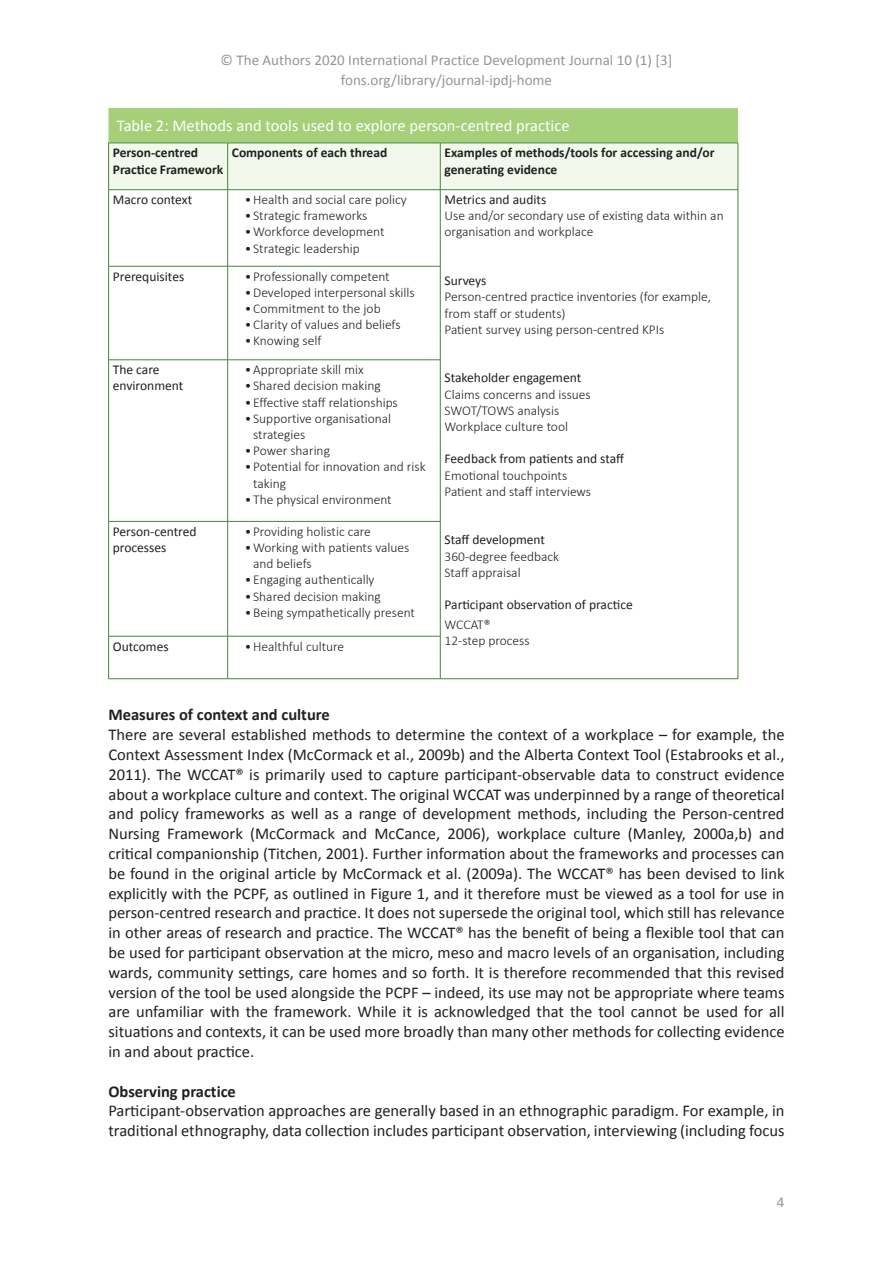
<style>
.page{position:relative;width:893px;height:1263px;background:#fff}
.page>*{position:absolute;margin:0;border:0;box-sizing:border-box;transform-origin:0 0}
.t1{font:16.5px/19.8px "Calibri";color:#231f20;text-align:justify}
.t2{font:16.5px "Calibri";color:#fff}
.t3{font:700 16.5px "Calibri";color:#231f20}
.t4{font:15px/19.8px "Calibri";color:#939598;text-align:center}
.t5{font:300 13.5px/16.2px "Calibri";color:#231f20}
.t6{font:13.5px/16.2px "Calibri";color:#231f20}
.t7{font:700 13.5px/16.2px "Calibri";color:#231f20}
</style>
<div class="page">
<div style="left:108px;top:108px;width:630px;height:35px;background:#a6cf7a"></div>
<div style="left:109px;top:144px;width:629px;height:45px;background:#f2f8eb"></div>
<hr style="left:109px;top:143px;width:119px;height:1px;background:#49833c">
<hr style="left:108px;top:143px;width:1px;height:47px;background:#49833c">
<hr style="left:228px;top:143px;width:212px;height:1px;background:#49833c">
<hr style="left:227px;top:143px;width:1px;height:47px;background:#49833c">
<hr style="left:440px;top:143px;width:298px;height:1px;background:#49833c">
<hr style="left:440px;top:143px;width:1px;height:47px;background:#49833c">
<hr style="left:738px;top:143px;width:1px;height:47px;background:#49833c">
<hr style="left:109px;top:189px;width:119px;height:1px;background:#49833c">
<hr style="left:108px;top:190px;width:1px;height:76px;background:#49833c">
<hr style="left:228px;top:189px;width:212px;height:1px;background:#49833c">
<hr style="left:227px;top:190px;width:1px;height:76px;background:#49833c">
<hr style="left:440px;top:189px;width:298px;height:1px;background:#49833c">
<hr style="left:440px;top:190px;width:1px;height:76px;background:#49833c">
<hr style="left:738px;top:190px;width:1px;height:76px;background:#49833c">
<hr style="left:109px;top:266px;width:119px;height:1px;background:#49833c">
<hr style="left:108px;top:266px;width:1px;height:94px;background:#49833c">
<hr style="left:228px;top:266px;width:212px;height:1px;background:#49833c">
<hr style="left:227px;top:266px;width:1px;height:94px;background:#49833c">
<hr style="left:440px;top:266px;width:1px;height:94px;background:#49833c">
<hr style="left:738px;top:266px;width:1px;height:94px;background:#49833c">
<hr style="left:109px;top:360px;width:119px;height:1px;background:#49833c">
<hr style="left:108px;top:360px;width:1px;height:161px;background:#49833c">
<hr style="left:228px;top:360px;width:212px;height:1px;background:#49833c">
<hr style="left:227px;top:360px;width:1px;height:161px;background:#49833c">
<hr style="left:440px;top:360px;width:1px;height:161px;background:#49833c">
<hr style="left:738px;top:360px;width:1px;height:161px;background:#49833c">
<hr style="left:109px;top:521px;width:119px;height:1px;background:#49833c">
<hr style="left:108px;top:521px;width:1px;height:115px;background:#49833c">
<hr style="left:228px;top:521px;width:212px;height:1px;background:#49833c">
<hr style="left:227px;top:521px;width:1px;height:115px;background:#49833c">
<hr style="left:440px;top:521px;width:1px;height:115px;background:#49833c">
<hr style="left:738px;top:521px;width:1px;height:115px;background:#49833c">
<hr style="left:109px;top:636px;width:119px;height:1px;background:#49833c">
<hr style="left:108px;top:636px;width:1px;height:43px;background:#49833c">
<hr style="left:228px;top:636px;width:212px;height:1px;background:#49833c">
<hr style="left:227px;top:636px;width:1px;height:43px;background:#49833c">
<hr style="left:440px;top:636px;width:1px;height:43px;background:#49833c">
<hr style="left:738px;top:636px;width:1px;height:43px;background:#49833c">
<hr style="left:109px;top:678px;width:119px;height:1px;background:#49833c">
<hr style="left:228px;top:678px;width:212px;height:1px;background:#49833c">
<hr style="left:440px;top:678px;width:298px;height:1px;background:#49833c">
<p class="t4" style="left:221px;top:50px;width:453px">© The Authors 2020 International Practice Development Journal 10 (1) [3] fons.org/library/journal-ipdj-home</p>
<p class="t2" style="left:117px;top:114px;width:454px">Table 2: Methods and tools used to explore person-centred practice</p>
<p class="t7" style="left:113px;top:144px;width:112px">Person-centred<br>Practice Framework</p>
<p class="t7" style="left:232px;top:144px;width:157px">Components of each thread</p>
<p class="t7" style="left:445px;top:144px;width:272px">Examples of methods/tools for accessing and/or generating evidence</p>
<p class="t6" style="left:113px;top:191px;width:81px">Macro context</p>
<p class="t5" style="left:245px;top:191px;width:164px">•Health and social care policy</p>
<p class="t5" style="left:245px;top:208px;width:124px">• Strategic frameworks</p>
<p class="t5" style="left:245px;top:224px;width:141px">•Workforce development</p>
<p class="t5" style="left:245px;top:240px;width:117px">• Strategic leadership</p>
<p class="t6" style="left:445px;top:191px;width:103px">Metrics and audits</p>
<p class="t5" style="left:445px;top:208px;width:281px">Use and/or secondary use of existing data within an organisation and workplace</p>
<p class="t6" style="left:445px;top:272px;width:43px">Surveys</p>
<p class="t5" style="left:445px;top:289px;width:268px">Person-centred practice inventories (for example, from staff or students)<br>Patient survey using person-centred KPIs</p>
<p class="t6" style="left:445px;top:369px;width:138px">Stakeholder engagement</p>
<p class="t5" style="left:445px;top:386px;width:148px">Claims concerns and issues<br>SWOT/TOWS analysis<br>Workplace culture tool</p>
<p class="t6" style="left:445px;top:450px;width:181px">Feedback from patients and staff</p>
<p class="t5" style="left:445px;top:467px;width:148px">Emotional touchpoints<br>Patient and staff interviews</p>
<p class="t6" style="left:445px;top:531px;width:102px">Staff development</p>
<p class="t5" style="left:445px;top:548px;width:116px">360-degree feedback<br>Staff appraisal</p>
<p class="t6" style="left:445px;top:596px;width:190px">Participant observation of practice</p>
<p class="t5" style="left:445px;top:616px;width:87px">WCCAT®<br>12-step process</p>
<p class="t6" style="left:113px;top:268px;width:73px">Prerequisites</p>
<p class="t5" style="left:245px;top:268px;width:147px">• Professionally competent</p>
<p class="t5" style="left:245px;top:284px;width:172px">•Developed interpersonal skills</p>
<p class="t5" style="left:245px;top:300px;width:137px">•Commitment to the job</p>
<p class="t5" style="left:245px;top:316px;width:157px">•Clarity of values and beliefs</p>
<p class="t5" style="left:245px;top:333px;width:78px">• Knowing self</p>
<p class="t6" style="left:113px;top:361px;width:72px">The care environment</p>
<p class="t5" style="left:245px;top:361px;width:120px">•Appropriate skill mix</p>
<p class="t5" style="left:245px;top:378px;width:138px">• Shared decision making</p>
<p class="t5" style="left:245px;top:394px;width:155px">• Effective staff relationships</p>
<p class="t5" style="left:253px;top:410px;width:139px;text-indent:-9px">• Supportive organisational strategies</p>
<p class="t5" style="left:245px;top:442px;width:87px">• Power sharing</p>
<p class="t5" style="left:253px;top:459px;width:174px;text-indent:-9px">• Potential for innovation and risk taking</p>
<p class="t5" style="left:245px;top:491px;width:149px">• The physical environment</p>
<p class="t6" style="left:113px;top:523px;width:85px">Person-centred processes</p>
<p class="t5" style="left:245px;top:523px;width:128px">• Providing holistic care</p>
<p class="t5" style="left:253px;top:539px;width:158px;text-indent:-9px">•Working with patients values and beliefs</p>
<p class="t5" style="left:245px;top:572px;width:131px">• Engaging authentically</p>
<p class="t5" style="left:245px;top:588px;width:138px">• Shared decision making</p>
<p class="t5" style="left:245px;top:604px;width:172px">•Being sympathetically present</p>
<p class="t6" style="left:113px;top:638px;width:57px">Outcomes</p>
<p class="t5" style="left:245px;top:638px;width:101px">•Healthful culture</p>
<p class="t3" style="left:108px;top:703px;width:223px">Measures of context and culture</p>
<p class="t1" style="left:108px;top:724px;width:678px">There are several established methods to determine the context of a workplace – for example, the Context Assessment Index (McCormack et al., 2009b) and the Alberta Context Tool (Estabrooks et al., 2011). The WCCAT® is primarily used to capture participant-observable data to construct evidence about a workplace culture and context. The original WCCAT was underpinned by a range of theoretical and policy frameworks as well as a range of development methods, including the Person-centred Nursing Framework (McCormack and McCance, 2006), workplace culture (Manley, 2000a,b) and critical companionship (Titchen, 2001). Further information about the frameworks and processes can be found in the original article by McCormack et al. (2009a). The WCCAT® has been devised to link explicitly with the PCPF, as outlined in Figure 1, and it therefore must be viewed as a tool for use in person-centred research and practice. It does not supersede the original tool, which still has relevance in other areas of research and practice. The WCCAT® has the benefit of being a flexible tool that can be used for participant observation at the micro, meso and macro levels of an organisation, including wards, community settings, care homes and so forth. It is therefore recommended that this revised version of the tool be used alongside the PCPF – indeed, its use may not be appropriate where teams are unfamiliar with the framework. While it is acknowledged that the tool cannot be used for all situations and contexts, it can be used more broadly than many other methods for collecting evidence in and about practice.</p>
<p class="t3" style="left:108px;top:1079px;width:129px">Observing practice</p>
<p class="t1" style="left:108px;top:1101px;width:678px">Participant-observation approaches are generally based in an ethnographic paradigm. For example, in traditional ethnography, data collection includes participant observation, interviewing (including focus</p>
<p class="t4" style="left:777px;top:1192px;width:9px">4</p>
</div>
